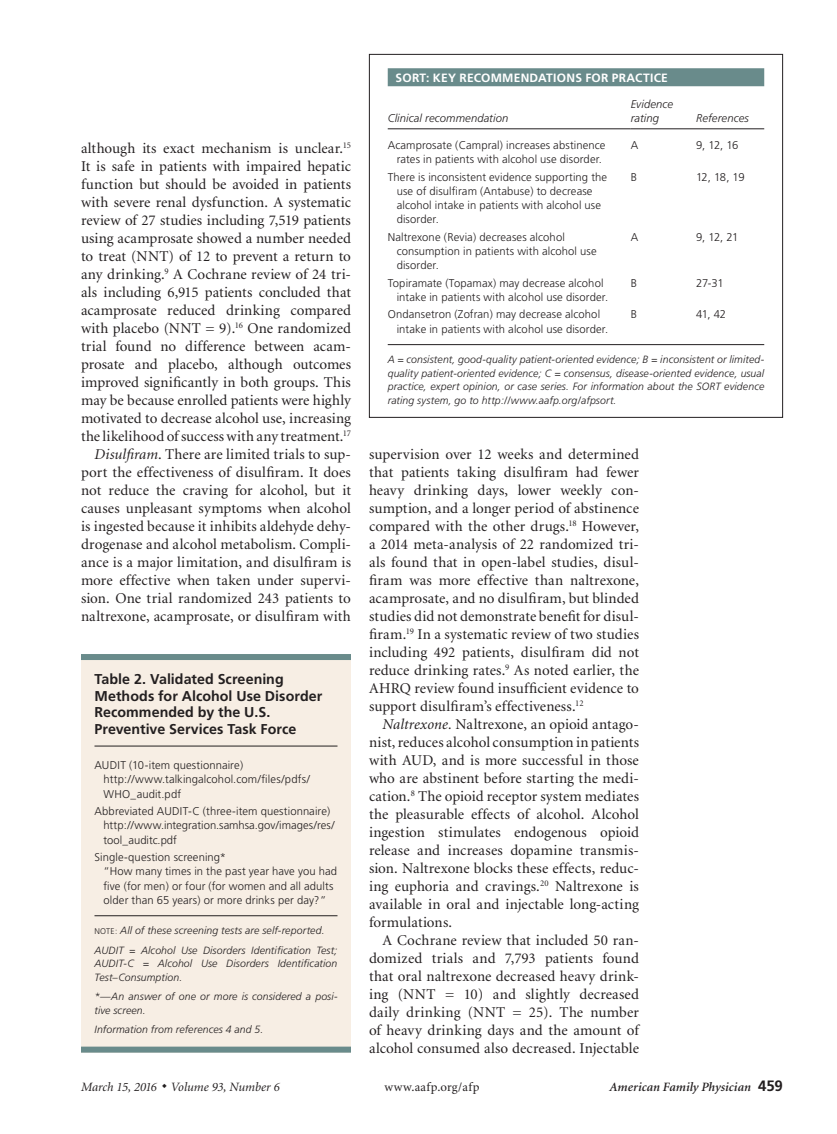
<style>
.page{position:relative;width:837px;height:1134px;background:#fff}
.page>*{position:absolute;margin:0;border:0;box-sizing:border-box;transform-origin:0 0}
.body_text{font:15px/18px "Minion";letter-spacing:.005em;color:#231f20;text-align:justify}
.body_noindent{font:15px/18px "Minion";letter-spacing:.005em;color:#231f20;text-align:justify}
.table_title{font:700 14.25px/16.5px "Frutiger";letter-spacing:.005em;color:#231f20}
.t1{font:italic 12.75px "Minion";color:#231f20}
.t2{font:italic 600 12.75px "Minion";letter-spacing:.005em;color:#231f20}
.t3{font:12.75px "Minion";letter-spacing:.03em;color:#231f20}
.table_title_SORT{font:700 12px "Frutiger";letter-spacing:.02em;color:#fff}
.table_data{font:300 11.25px/14.2px "Frutiger";letter-spacing:.01em;color:#231f20}
.table_head1{font:italic 300 11.25px/14.2px "Frutiger";letter-spacing:.01em;color:#231f20}
.table_fig_note{font:italic 300 10.5px/13.5px "Frutiger";letter-spacing:.01em;color:#231f20;text-align:justify}
.table_note_rule{font:italic 300 10.5px "Frutiger";letter-spacing:.01em;color:#231f20}
.s1{font-style:italic}
.s2{font-style:normal;font-size:8.25px}
.s3{font-family:"Frutiger";font-weight:700;font-style:normal;font-size:15px}
</style>
<div class="page">
<div style="left:81px;top:654px;width:270px;height:399px;background:#f7eee4"></div>
<div style="left:81px;top:654px;width:270px;height:6px;background:#698b8b"></div>
<hr style="left:94px;top:746px;width:244px;height:1px;background:#231f20">
<hr style="left:94px;top:915px;width:244px;height:1px;background:#231f20">
<div style="left:81px;top:1047px;width:270px;height:6px;background:#698b8b"></div>
<div style="left:388px;top:68px;width:376px;height:18px;background:#698b8b"></div>
<hr style="left:388px;top:128px;width:243px;height:1px;background:#231f20">
<hr style="left:631px;top:128px;width:65px;height:1px;background:#231f20">
<hr style="left:696px;top:128px;width:68px;height:1px;background:#231f20">
<hr style="left:388px;top:344px;width:376px;height:1px;background:#231f20">
<div style="left:369px;top:54px;width:414px;height:364px;border:1px solid #231f20"></div>
<p class="table_title_SORT" style="left:396px;top:71px;width:274px">SORT: KEY RECOMMENDATIONS FOR PRACTICE</p>
<p class="table_head1" style="left:388px;top:112px;width:122px">Clinical recommendation</p>
<p class="table_head1" style="left:631px;top:97px;width:44px">Evidence rating</p>
<p class="table_head1" style="left:696px;top:112px;width:54px">References</p>
<p class="table_data" style="left:388px;top:138px;width:219px;text-align:center">Acamprosate (Campral) increases abstinence rates in patients with alcohol use disorder.</p>
<p class="table_data" style="left:631px;top:138px;width:9px">A</p>
<p class="table_data" style="left:696px;top:138px;width:44px">9, 12, 16</p>
<p class="table_data" style="left:397px;top:170px;width:212px;text-indent:-9px">There is inconsistent evidence supporting the use of disulfiram (Antabuse) to decrease alcohol intake in patients with alcohol use disorder.</p>
<p class="table_data" style="left:631px;top:170px;width:8px">B</p>
<p class="table_data" style="left:696px;top:170px;width:50px">12, 18, 19</p>
<p class="table_data" style="left:397px;top:230px;width:202px;text-indent:-9px">Naltrexone (Revia) decreases alcohol consumption in patients with alcohol use disorder.</p>
<p class="table_data" style="left:631px;top:230px;width:9px">A</p>
<p class="table_data" style="left:696px;top:230px;width:44px">9, 12, 21</p>
<p class="table_data" style="left:397px;top:276px;width:213px;text-indent:-9px">Topiramate (Topamax) may decrease alcohol intake in patients with alcohol use disorder.</p>
<p class="table_data" style="left:631px;top:276px;width:8px">B</p>
<p class="table_data" style="left:696px;top:276px;width:29px">27-31</p>
<p class="table_data" style="left:397px;top:308px;width:213px;text-indent:-9px">Ondansetron (Zofran) may decrease alcohol intake in patients with alcohol use disorder.</p>
<p class="table_data" style="left:631px;top:308px;width:8px">B</p>
<p class="table_data" style="left:696px;top:308px;width:32px">41, 42</p>
<p class="table_fig_note" style="left:388px;top:353px;width:378px">A = consistent, good-quality patient-oriented evidence; B = inconsistent or limited&shy;quality patient-oriented evidence; C = consensus, disease-oriented evidence, usual practice, expert opinion, or case series. For information about the SORT evidence rating system, go to http://www.aafp.org/afpsort.</p>
<p class="body_noindent" style="left:81px;top:140px;width:272px">although its exact mechanism is unclear.<sup>15<br></sup>It is safe in patients with impaired hepatic function but should be avoided in patients with severe renal dysfunction. A systematic review of 27 studies including 7,519 patients using acamprosate showed a number needed to treat (NNT) of 12 to prevent a return to any drinking.<sup>9</sup> A Cochrane review of 24 tri&shy;als including 6,915 patients concluded that acamprosate reduced drinking compared with placebo (NNT = 9).<sup>16</sup> One randomized trial found no difference between acam&shy;prosate and placebo, although outcomes improved significantly in both groups. This may be because enrolled patients were highly motivated to decrease alcohol use, increasing the likelihood of success with any treatment.<sup>17</sup></p>
<p class="body_text" style="left:81px;top:446px;width:272px;text-indent:14px"><span class="s1">Disulfiram</span>. There are limited trials to sup&shy;port the effectiveness of disulfiram. It does not reduce the craving for alcohol, but it causes unpleasant symptoms when alcohol is ingested because it inhibits aldehyde dehy&shy;drogenase and alcohol metabolism. Compli&shy;ance is a major limitation, and disulfiram is more effective when taken under supervi&shy;sion. One trial randomized 243 patients to naltrexone, acamprosate, or disulfiram with</p>
<p class="body_text" style="left:369px;top:446px;width:272px">supervision over 12 weeks and determined that patients taking disulfiram had fewer heavy drinking days, lower weekly con&shy;sumption, and a longer period of abstinence compared with the other drugs.<sup>18</sup> However, a 2014 meta-analysis of 22 randomized tri&shy;als found that in open-label studies, disul&shy;firam was more effective than naltrexone, acamprosate, and no disulfiram, but blinded studies did not demonstrate benefit for disul&shy;firam.<sup>19</sup> In a systematic review of two studies including 492 patients, disulfiram did not reduce drinking rates.<sup>9</sup> As noted earlier, the AHRQ review found insufficient evidence to support disulfiram’s effectiveness.<sup>12</sup></p>
<p class="body_text" style="left:369px;top:716px;width:272px;text-indent:14px"><span class="s1">Naltrexone.</span> Naltrexone, an opioid antago&shy;nist, reduces alcohol consumption in patients with AUD, and is more successful in those who are abstinent before starting the medi&shy;cation.<sup>8</sup> The opioid receptor system mediates the pleasurable effects of alcohol. Alcohol ingestion stimulates endogenous opioid release and increases dopamine transmis&shy;sion. Naltrexone blocks these effects, reduc&shy;ing euphoria and cravings.<sup>20</sup> Naltrexone is available in oral and injectable long-acting formulations.</p>
<p class="body_text" style="left:369px;top:932px;width:272px;text-indent:14px">A Cochrane review that included 50 ran&shy;domized trials and 7,793 patients found that oral naltrexone decreased heavy drink&shy;ing (NNT = 10) and slightly decreased daily drinking (NNT = 25). The number of heavy drinking days and the amount of alcohol consumed also decreased. Injectable</p>
<p class="table_title" style="left:94px;top:671px;width:229px">Table 2. Validated Screening<br>Methods for Alcohol Use Disorder<br>Recommended by the U.S.<br>Preventive Services Task Force</p>
<p class="table_data" style="left:104px;top:758px;width:208px;text-indent:-9px">AUDIT (10-item questionnaire) http://www.talkingalcohol.com/files/pdfs/<br>WHO_audit.pdf</p>
<p class="table_data" style="left:104px;top:804px;width:233px;text-indent:-9px">Abbreviated AUDIT-C (three-item questionnaire) http://www.integration.samhsa.gov/images/res/ tool_auditc.pdf</p>
<p class="table_data" style="left:104px;top:850px;width:235px;text-indent:-9px">Single-question screening*<br>“How many times in the past year have you had five (for men) or four (for women and all adults older than 65 years) or more drinks per day?”</p>
<p class="table_fig_note" style="left:94px;top:924px;width:232px"><span class="s2">NOTE:</span> All of these screening tests are self-reported.</p>
<p class="table_fig_note" style="left:94px;top:943px;width:244px">AUDIT = Alcohol Use Disorders Identification Test; AUDIT-C = Alcohol Use Disorders Identification Test–Consumption.</p>
<p class="table_fig_note" style="left:94px;top:990px;width:245px">*—An answer of one or more is considered a posi&shy;tive screen.</p>
<p class="table_note_rule" style="left:94px;top:1023px;width:171px">Information from references 4 and 5.</p>
<p class="t1" style="left:81px;top:1080px;width:200px">March 15, 2016 ◆ Volume 93, Number 6</p>
<p class="t3" style="left:384px;top:1080px;width:97px">www.aafp.org/afp</p>
<p class="t2" style="left:610px;top:1080px;width:175px">American Family Physician <span class="s3">459</span></p>
</div>
